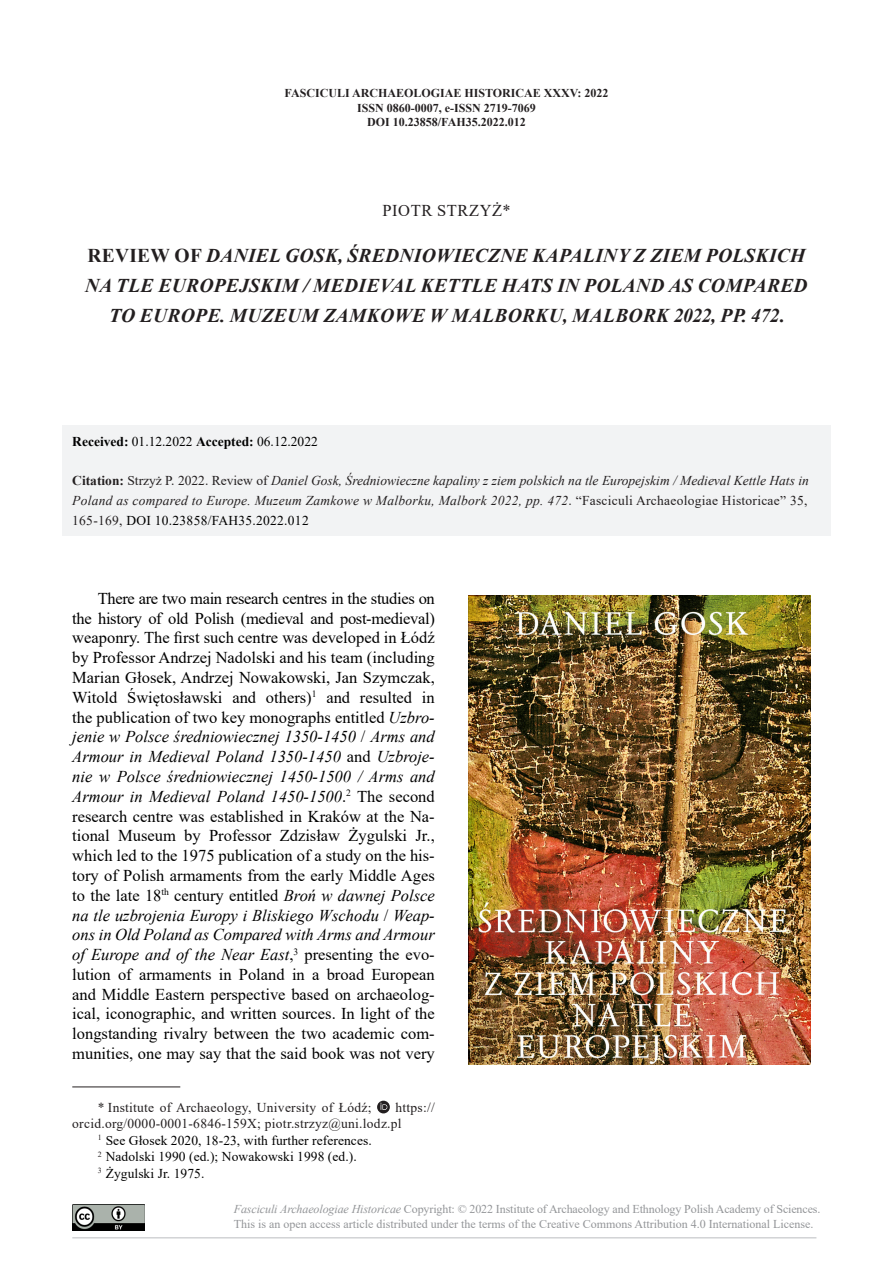
<style>
.page{position:relative;width:893px;height:1263px;background:#fff}
.page>*{position:absolute;margin:0;border:0;box-sizing:border-box;transform-origin:0 0}
.t1{font:italic 700 19.5px/30px "Times New Roman";letter-spacing:.015em;color:#231f20;text-align:center}
.t2{font:16.5px/19.8px "Times New Roman";color:#000;text-align:justify}
.autor{font:16.5px "Times New Roman";letter-spacing:.035em;color:#231f20}
.Default{font:italic 13.5px/19.8px "Times New Roman";letter-spacing:.02em;color:#231f20;text-align:justify}
.przypis{font:13.5px "Times New Roman";letter-spacing:.005em;color:#000}
.przypis-2{font:13.5px/16.5px "Times New Roman";letter-spacing:.02em;color:#231f20}
.t3{font:12px/15px "Times New Roman";color:#939598}
.t4{font:700 12px "Times New Roman";color:#231f20}
.s1{font-style:normal}
.s2{font-weight:700}
.s3{font-weight:700;font-style:normal}
.s4{font-style:normal;color:#000}
.s5{font-style:italic}
</style>
<div class="page">
<img style="left:72px;top:1204px;width:72px;height:26px">
<hr style="left:72px;top:1237px;width:744px;height:1px;background:#bcbdc0">
<div style="left:62px;top:426px;width:769px;height:110px;background:#f2f3f4"></div>
<hr style="left:72px;top:1086px;width:108px;height:1px;background:#231f20">
<svg style="left:377px;top:1101px;width:13px;height:12px"></svg>
<svg style="left:380px;top:1103px;width:7px;height:7px"></svg>
<img style="left:469px;top:595px;width:341px;height:469px">
<p class="t4" style="left:285px;top:85px;width:325px">FASCICULI ARCHAEOLOGIAE HISTORICAE XXXV: 2022</p>
<p class="t4" style="left:357px;top:99px;width:180px">ISSN 0860-0007, e-ISSN 2719-7069</p>
<p class="t4" style="left:367px;top:114px;width:160px">DOI 10.23858/FAH35.2022.012</p>
<p class="autor" style="left:382px;top:199px;width:130px">PIOTR STRZYŻ*</p>
<p class="t1" style="left:85px;top:240px;width:724px"><span class="s1">REVIEW OF</span> DANIEL GOSK, ŚREDNIOWIECZNE KAPALINY Z ZIEM POLSKICH<br>NA TLE EUROPEJSKIM / MEDIEVAL KETTLE HATS IN POLAND AS COMPARED<br>TO EUROPE. MUZEUM ZAMKOWE W MALBORKU, MALBORK 2022, PP. 472<span class="s1">.</span></p>
<p class="przypis" style="left:72px;top:431px;width:247px"><span class="s2">Received:</span> 01.12.2022 <span class="s2">Accepted:</span> 06.12.2022</p>
<p class="Default" style="left:72px;top:470px;width:738px"><span class="s3">Citation:</span> <span class="s1">Strzyż P. 2022. Review of</span> Daniel Gosk, Średniowieczne kapaliny z ziem polskich na tle Europejskim / Medieval Kettle Hats in Poland as compared to Europe. Muzeum Zamkowe w Malborku, Malbork 2022, pp. 472<span class="s1">. “Fasciculi Archaeologiae Historicae” 35, 165-169,</span> <span class="s4">DOI 10.23858/FAH35.2022.012</span></p>
<p class="t2" style="left:72px;top:588px;width:364px;text-indent:26px">There are two main research centres in the studies on the history of old Polish (medieval and post-medieval) weaponry. The first such centre was developed in Łódź by Professor Andrzej Nadolski and his team (including Marian Głosek, Andrzej Nowakowski, Jan Szymczak, Witold Świętosławski and others)<sup>1</sup> and resulted in the publication of two key monographs entitled <span class="s5">Uzbro&shy;jenie w Polsce średniowiecznej 1350-1450</span> / <span class="s5">Arms and Armour in Medieval Poland 1350-1450</span> and <span class="s5">Uzbroje&shy;nie w Polsce średniowiecznej 1450-1500 / Arms and Armour in Medieval Poland 1450-1500</span>.<sup>2</sup> The second research centre was established in Kraków at the Na&shy;tional Museum by Professor Zdzisław Żygulski Jr., which led to the 1975 publication of a study on the his&shy;tory of Polish armaments from the early Middle Ages to the late 18<sup>th</sup> century entitled <span class="s5">Broń w dawnej Polsce na tle uzbrojenia Europy i Bliskiego Wschodu</span> / <span class="s5">Weap&shy;ons in Old Poland as Compared with Arms and Armour of Europe and of the Near East</span>,<sup>3</sup> presenting the evo&shy;lution of armaments in Poland in a broad European and Middle Eastern perspective based on archaeolog&shy;ical, iconographic, and written sources. In light of the longstanding rivalry between the two academic com&shy;munities, one may say that the said book was not very</p>
<p class="przypis-2" style="left:98px;top:1099px;width:275px">* Institute of Archaeology, University of Łódź;</p>
<p class="przypis-2" style="left:72px;top:1099px;width:364px;text-indent:323px">https:// orcid.org/0000-0001-6846-159X; piotr.strzyz@uni.lodz.pl</p>
<p class="przypis" style="left:98px;top:1131px;width:275px"><sup>1</sup> See Głosek 2020, 18-23, with further references.</p>
<p class="przypis" style="left:98px;top:1147px;width:260px"><sup>2</sup> Nadolski 1990 (ed.); Nowakowski 1998 (ed.).</p>
<p class="przypis" style="left:98px;top:1164px;width:108px"><sup>3</sup> Żygulski Jr. 1975.</p>
<p class="t3" style="left:234px;top:1201px;width:588px"><span class="s5">Fasciculi Archaeologiae Historicae</span> Copyright: © 2022 Institute of Archaeology and Ethnology Polish Academy of Sciences.<br>This is an open access article distributed under the terms of the Creative Commons Attribution 4.0 International License.</p>
</div>
